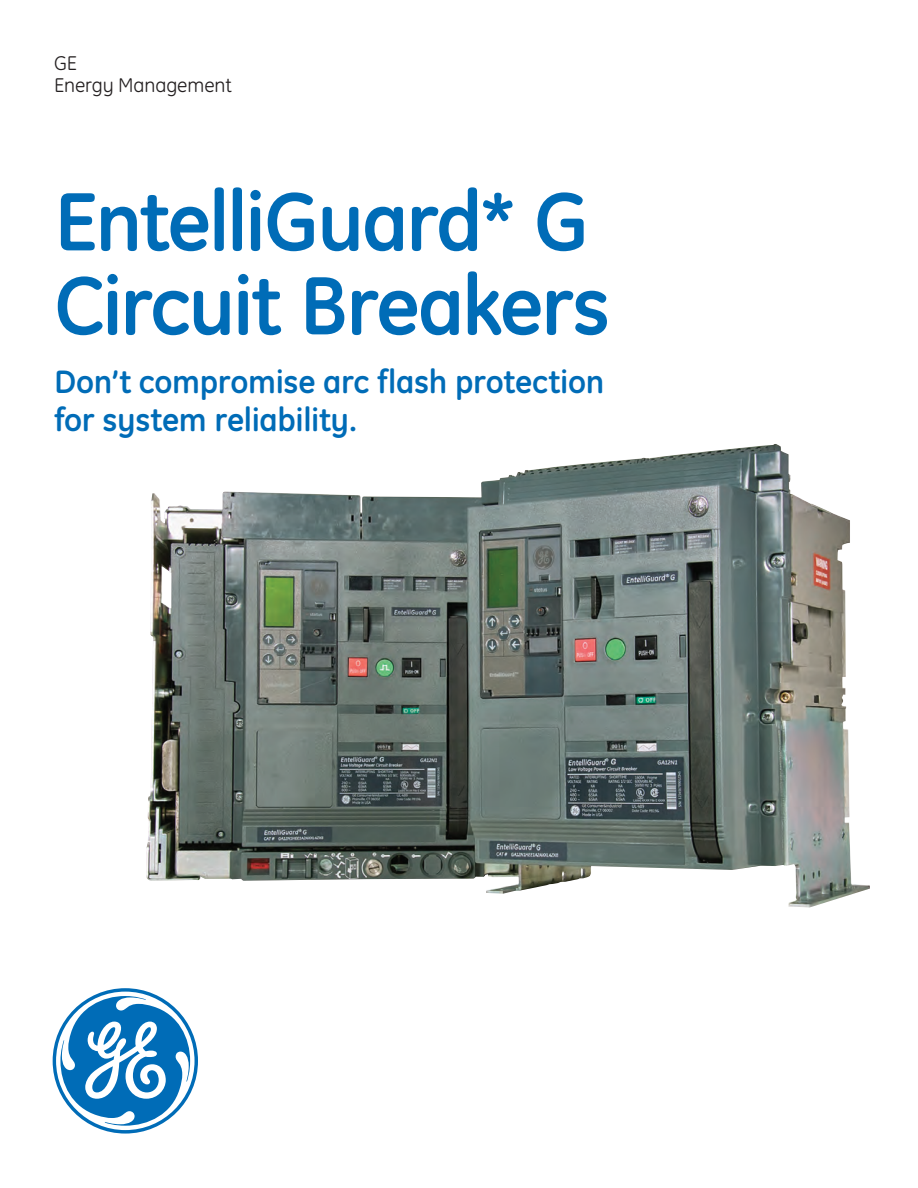
<style>
.page{position:relative;width:918px;height:1188px;background:#fff}
.page>*{position:absolute;margin:0;border:0;box-sizing:border-box;transform-origin:0 0}
._56pt_56-cover_headl{font:700 84px/84px "GE Inspira";letter-spacing:-.03em;color:#006cb7}
._56pt_56-cover_headl-2{font:700 33px/37.5px "GE Inspira";letter-spacing:-.01em;color:#006cb7}
._13_5pt_15-business{font:20.25px "GE Inspira";letter-spacing:-.005em;color:#231f20}
</style>
<div class="page">
<img style="left:146px;top:444px;width:724px;height:463px">
<svg style="left:53px;top:988px;width:145px;height:146px"></svg>
<p class="_13_5pt_15-business" style="left:54px;top:51px;width:25px">GE</p>
<p class="_13_5pt_15-business" style="left:54px;top:73px;width:179px">Energy Management</p>
<p class="_56pt_56-cover_headl" style="left:54px;top:178px;width:558px">EntelliGuard* G<br>Circuit Breakers</p>
<p class="_56pt_56-cover_headl-2" style="left:54px;top:363px;width:552px">Don’t compromise arc flash protection for system reliability.</p>
</div>
